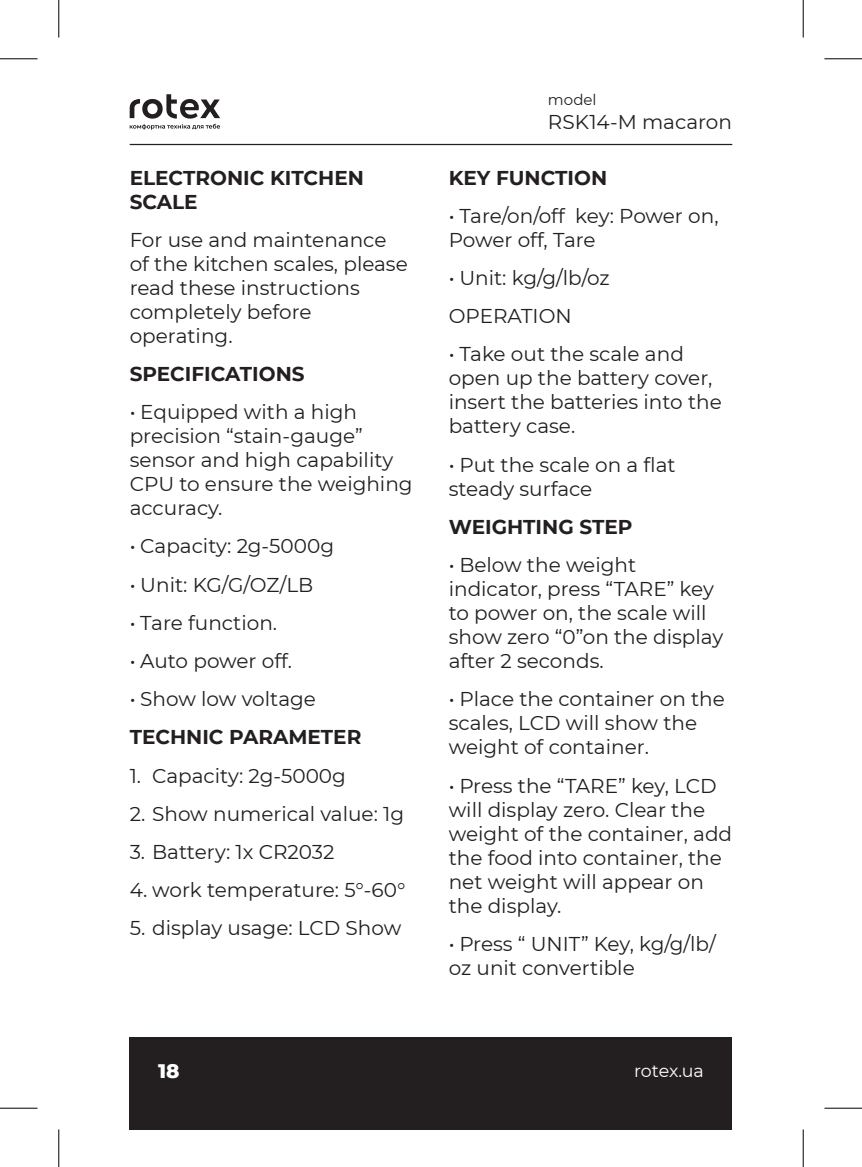
<style>
.page{position:relative;width:862px;height:1167px;background:#fff}
.page>*{position:absolute;margin:0;border:0;box-sizing:border-box;transform-origin:0 0}
.t1{font:20px/24px "Montserrat";color:#231f20}
.t2{font:700 20px/24px "Montserrat";color:#231f20}
.t3{font:800 20px "Montserrat";color:#fff}
.t4{font:17.5px "Montserrat";letter-spacing:-.015em;color:#fff}
.t5{font:15px "Montserrat";color:#231f20}
</style>
<div class="page">
<div style="left:130px;top:1037px;width:602px;height:92px;background:#231f20"></div>
<hr style="left:130px;top:144px;width:602px;height:1px;background:#231f20">
<svg style="left:130px;top:94px;width:90px;height:36px"></svg>
<hr style="left:0;top:58px;width:38px;height:1px;background:#000">
<hr style="left:824px;top:58px;width:38px;height:1px;background:#000">
<hr style="left:0;top:1107px;width:38px;height:1px;background:#000">
<hr style="left:824px;top:1107px;width:38px;height:1px;background:#000">
<hr style="left:58px;top:0;width:1px;height:37px;background:#000">
<hr style="left:58px;top:1129px;width:1px;height:37px;background:#000">
<hr style="left:802px;top:0;width:1px;height:37px;background:#000">
<hr style="left:802px;top:1129px;width:1px;height:37px;background:#000">
<p class="t2" style="left:130px;top:164px;width:236px">ELECTRONIC KITCHEN<br>SCALE</p>
<p class="t1" style="left:130px;top:227px;width:280px">For use and maintenance of the kitchen scales, please read these instructions completely before operating.</p>
<p class="t2" style="left:130px;top:361px;width:176px">SPECIFICATIONS</p>
<p class="t1" style="left:130px;top:399px;width:284px">• Equipped with a high precision “stain-gauge” sensor and high capability<br>CPU to ensure the weighing accuracy.</p>
<p class="t1" style="left:130px;top:533px;width:206px">• Capacity: 2g-5000g</p>
<p class="t1" style="left:130px;top:572px;width:185px">• Unit: KG/G/OZ/LB</p>
<p class="t1" style="left:130px;top:610px;width:149px">• Tare function.</p>
<p class="t1" style="left:130px;top:648px;width:164px">• Auto power off.</p>
<p class="t1" style="left:130px;top:686px;width:188px">• Show low voltage</p>
<p class="t2" style="left:130px;top:724px;width:233px">TECHNIC PARAMETER</p>
<p class="t1" style="left:130px;top:762px;width:218px">1. Capacity: 2g-5000g</p>
<p class="t1" style="left:130px;top:801px;width:276px">2. Show numerical value: 1g</p>
<p class="t1" style="left:130px;top:839px;width:206px">3. Battery: 1x CR2032</p>
<p class="t1" style="left:130px;top:877px;width:277px">4. work temperature: 5°-60°</p>
<p class="t1" style="left:130px;top:915px;width:273px">5. display usage: LCD Show</p>
<p class="t5" style="left:548px;top:90px;width:50px">model</p>
<p class="t1" style="left:548px;top:110px;width:185px">RSK14-M macaron</p>
<p class="t2" style="left:449px;top:164px;width:160px">KEY FUNCTION</p>
<p class="t1" style="left:449px;top:203px;width:271px">• Tare/on/off key: Power on,<br>Power off, Tare</p>
<p class="t1" style="left:449px;top:258px;width:162px;line-height:38.2px">• Unit: kg/g/lb/oz<br>OPERATION</p>
<p class="t1" style="left:449px;top:341px;width:274px">• Take out the scale and open up the battery cover, insert the batteries into the battery case.</p>
<p class="t1" style="left:449px;top:452px;width:228px">• Put the scale on a flat steady surface</p>
<p class="t2" style="left:449px;top:513px;width:185px">WEIGHTING STEP</p>
<p class="t1" style="left:449px;top:552px;width:276px">• Below the weight indicator, press “TARE” key to power on, the scale will show zero “0”on the display after 2 seconds.</p>
<p class="t1" style="left:449px;top:686px;width:278px">• Place the container on the scales, LCD will show the weight of container.</p>
<p class="t1" style="left:449px;top:772px;width:285px">• Press the “TARE” key, LCD will display zero. Clear the weight of the container, add the food into container, the net weight will appear on the display.</p>
<p class="t1" style="left:449px;top:931px;width:269px">• Press “ UNIT” Key, kg/g/lb/ oz unit convertible</p>
<p class="t3" style="left:158px;top:1056px;width:23px">18</p>
<p class="t4" style="left:634px;top:1058px;width:71px">rotex.ua</p>
</div>
